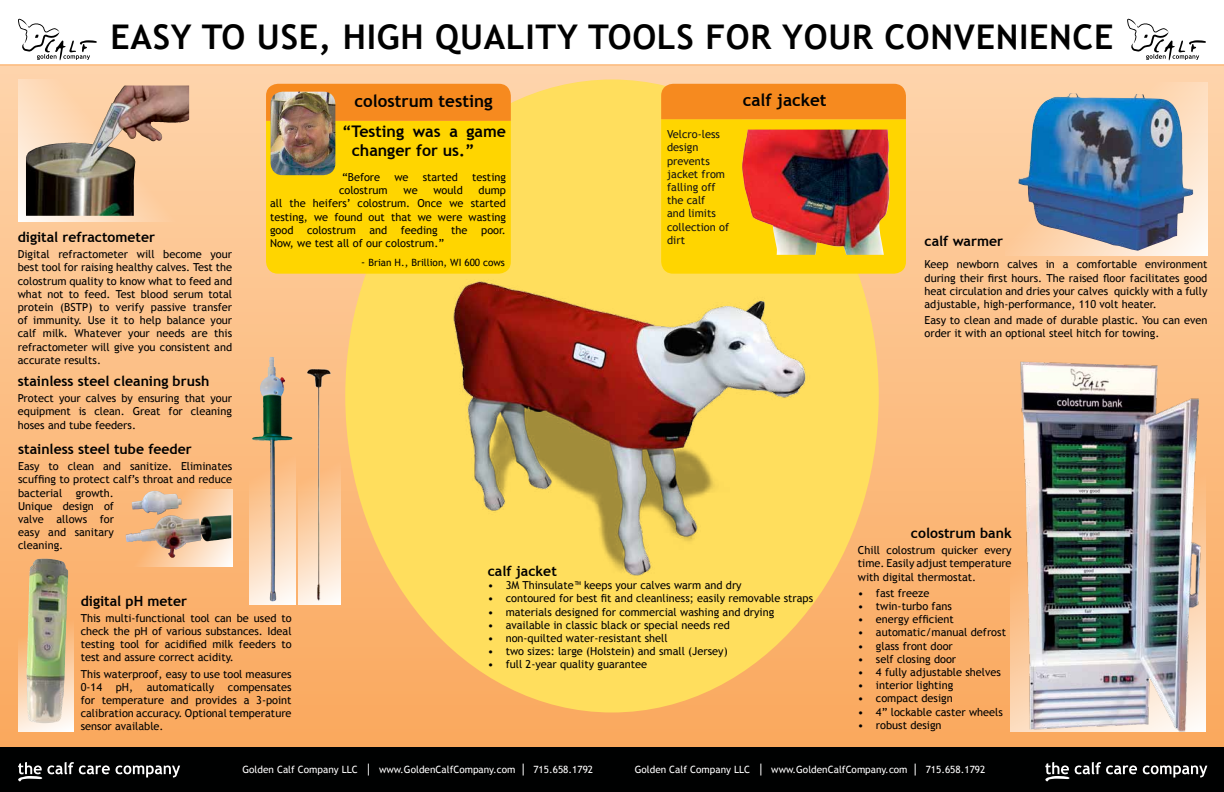
<style>
.page{position:relative;width:1224px;height:792px;background:#fff}
.page>*{position:absolute;margin:0;border:0;box-sizing:border-box;transform-origin:0 0}
.t1{font:700 34px "Trebuchet MS";letter-spacing:.02em;color:#000}
.t2{font:700 17px "Trebuchet MS";color:#000101}
.t3{font:700 16px/19.2px "Trebuchet MS";color:#000}
.t4{font:700 14px "Trebuchet MS";color:#000}
.t5{font:11px/13.2px "Trebuchet MS";color:#000;text-align:justify}
.t6{font:11px/13.2px "Trebuchet MS";color:#141414}
.t7{font:10px "Trebuchet MS";color:#fff}
.t8{font:10px "Trebuchet MS";color:#000}
.s1{font-size:11px}
.s2{font-family:"Menlo"}
</style>
<div class="page">
<div style="left:0;top:65px;width:1224px;height:727px;background:linear-gradient(to bottom,#fed4aa,#faa558)"></div>
<div style="left:0;top:747px;width:612px;height:45px;background:#000101"></div>
<div style="left:612px;top:747px;width:612px;height:45px;background:#000101"></div>
<svg style="left:18px;top:762px;width:92px;height:19px"></svg>
<svg style="left:116px;top:765px;width:64px;height:13px"></svg>
<svg style="left:1045px;top:762px;width:24px;height:19px"></svg>
<svg style="left:1075px;top:762px;width:62px;height:12px"></svg>
<svg style="left:1143px;top:765px;width:64px;height:13px"></svg>
<svg style="left:1127px;top:18px;width:79px;height:42px"></svg>
<svg style="left:18px;top:18px;width:79px;height:42px"></svg>
<hr style="left:0;top:65px;width:1224px;height:1px;background:#fbb574">
<div style="left:345px;top:80px;width:534px;height:632px;background:#ffde5d;border-radius:50%"></div>
<img style="left:108px;top:489px;width:124px;height:78px">
<img style="left:18px;top:79px;width:179px;height:143px">
<img style="left:115px;top:86px;width:10px;height:14px">
<img style="left:453px;top:274px;width:416px;height:315px">
<svg style="left:249px;top:351px;width:47px;height:253px;background:#e3be9a"></svg>
<div style="left:299px;top:353px;width:42px;height:252px;background:#fcc088"></div>
<img style="left:299px;top:369px;width:42px;height:235px">
<svg style="left:661px;top:84px;width:245px;height:190px;background:#fcbd0a"></svg>
<img style="left:742px;top:130px;width:149px;height:125px">
<img style="left:1014px;top:351px;width:197px;height:388px">
<img style="left:141px;top:491px;width:14px;height:10px">
<img style="left:18px;top:545px;width:56px;height:187px">
<img style="left:28px;top:559px;width:17px;height:56px">
<img style="left:259px;top:357px;width:12px;height:79px">
<svg style="left:1005px;top:82px;width:202px;height:174px;background:#fddab9"></svg>
<img style="left:1018px;top:93px;width:176px;height:158px">
<svg style="left:266px;top:84px;width:245px;height:190px;background:#fdc706"></svg>
<img style="left:271px;top:92px;width:64px;height:83px">
<h1 class="t1" style="left:110px;top:16px;width:520px">easy to use, high quality tools</h1>
<h1 class="t1" style="left:705px;top:16px;width:388px">for your convenience</h1>
<p class="t4" style="left:18px;top:228px;width:139px">digital refractometer</p>
<p class="t5" style="left:18px;top:248px;width:216px">Digital refractometer will become your best tool for raising healthy calves. Test the colostrum quality to know what to feed and what not to feed. Test blood serum total protein (BSTP) to verify passive transfer of immunity. Use it to help balance your calf milk. Whatever your needs are this refractometer will give you consistent and accurate results.</p>
<p class="t4" style="left:18px;top:372px;width:193px">stainless steel cleaning brush</p>
<p class="t5" style="left:18px;top:392px;width:216px">Protect your calves by ensuring that your equipment is clean. Great for cleaning hoses and tube feeders.</p>
<p class="t4" style="left:18px;top:440px;width:175px">stainless steel tube feeder</p>
<p class="t5" style="left:18px;top:460px;width:216px;text-align:left">Easy to clean and sanitize. Eliminates scuffing to protect calf’s throat and reduce bacterial growth.<br>Unique design of<br>valve allows for<br>easy and sanitary<br>cleaning.</p>
<h2 class="t2" style="left:354px;top:90px;width:140px">colostrum testing</h2>
<h3 class="t3" style="left:352px;top:121px;width:156px;text-indent:-10px">“Testing was a game changer for us.”</h3>
<p class="t5" style="left:342px;top:171px;width:40px">“Before</p>
<p class="t5" style="left:394px;top:171px;width:16px">we</p>
<p class="t5" style="left:423px;top:171px;width:37px">started</p>
<p class="t5" style="left:472px;top:171px;width:35px">testing</p>
<p class="t5" style="left:339px;top:184px;width:50px">colostrum</p>
<p class="t5" style="left:404px;top:184px;width:16px">we</p>
<p class="t5" style="left:433px;top:184px;width:31px">would</p>
<p class="t5" style="left:270px;top:184px;width:238px;text-indent:209px">dump all the heifers’ colostrum. Once we started testing, we found out that we were wasting good colostrum and feeding the poor.<br>Now, we test all of our colostrum.”</p>
<p class="t8" style="left:361px;top:257px;width:145px"><span class="s1">-</span> Brian H., Brillion, WI 600 cows</p>
<p class="t6" style="left:667px;top:128px;width:63px">Velcro-less design prevents jacket from falling off the calf<br>and limits collection of dirt</p>
<h2 class="t2" style="left:743px;top:90px;width:86px">calf jacket</h2>
<p class="t4" style="left:81px;top:592px;width:108px">digital pH meter</p>
<p class="t5" style="left:81px;top:611px;width:212px">This multi-functional tool can be used to check the pH of various substances. Ideal testing tool for acidified milk feeders to test and assure correct acidity.</p>
<p class="t5" style="left:81px;top:667px;width:212px">This waterproof, easy to use tool measures 0-14 pH, automatically compensates for temperature and provides a 3-point calibration accuracy. Optional temperature sensor available.</p>
<p class="t4" style="left:488px;top:562px;width:71px">calf jacket</p>
<p class="t5" style="left:488px;top:579px;width:256px">• 3M Thinsulate™ keeps your calves warm and dry</p>
<p class="t5" style="left:488px;top:592px;width:327px">• contoured for best fit and cleanliness; easily removable straps</p>
<p class="t5" style="left:488px;top:605px;width:288px">• materials designed for commercial washing and drying</p>
<p class="t5" style="left:488px;top:618px;width:244px">• available in classic black or special needs red</p>
<p class="t5" style="left:488px;top:632px;width:181px">• non-quilted water-resistant shell</p>
<p class="t5" style="left:488px;top:645px;width:242px">• two sizes: large (Holstein) and small (Jersey)</p>
<p class="t5" style="left:488px;top:658px;width:161px">• full 2-year quality guarantee</p>
<p class="t4" style="left:925px;top:232px;width:80px">calf warmer</p>
<p class="t5" style="left:925px;top:258px;width:284px">Keep newborn calves in a comfortable environment during their first hours. The raised floor facilitates good heat circulation and dries your calves quickly with a fully adjustable, high-performance, 110 volt heater.</p>
<p class="t5" style="left:925px;top:314px;width:284px">Easy to clean and made of durable plastic. You can even order it with an optional steel hitch for towing.</p>
<p class="t4" style="left:911px;top:524px;width:102px">colostrum bank</p>
<p class="t5" style="left:858px;top:544px;width:155px">Chill colostrum quicker every time. Easily adjust temperature with digital thermostat.</p>
<p class="t5" style="left:858px;top:587px;width:73px">• fast freeze</p>
<p class="t5" style="left:858px;top:600px;width:96px">• twin-turbo fans</p>
<p class="t5" style="left:858px;top:613px;width:97px">• energy efficient</p>
<p class="t5" style="left:858px;top:626px;width:150px">• automatic/manual defrost</p>
<p class="t5" style="left:858px;top:639px;width:96px">• glass front door</p>
<p class="t5" style="left:858px;top:653px;width:100px">• self closing door</p>
<p class="t5" style="left:858px;top:666px;width:145px">• 4 fully adjustable shelves</p>
<p class="t5" style="left:858px;top:679px;width:97px">• interior lighting</p>
<p class="t5" style="left:858px;top:692px;width:96px">• compact design</p>
<p class="t5" style="left:858px;top:705px;width:146px">• 4” lockable caster wheels</p>
<p class="t5" style="left:858px;top:719px;width:85px">• robust design</p>
<p class="t7" style="left:242px;top:764px;width:352px">Golden Calf Company LLC <span class="s2">⎢</span> www.GoldenCalfCompany.com <span class="s2">⎢</span> 715.658.1792</p>
<p class="t7" style="left:635px;top:764px;width:352px">Golden Calf Company LLC <span class="s2">⎢</span> www.GoldenCalfCompany.com <span class="s2">⎢</span> 715.658.1792</p>
</div>
